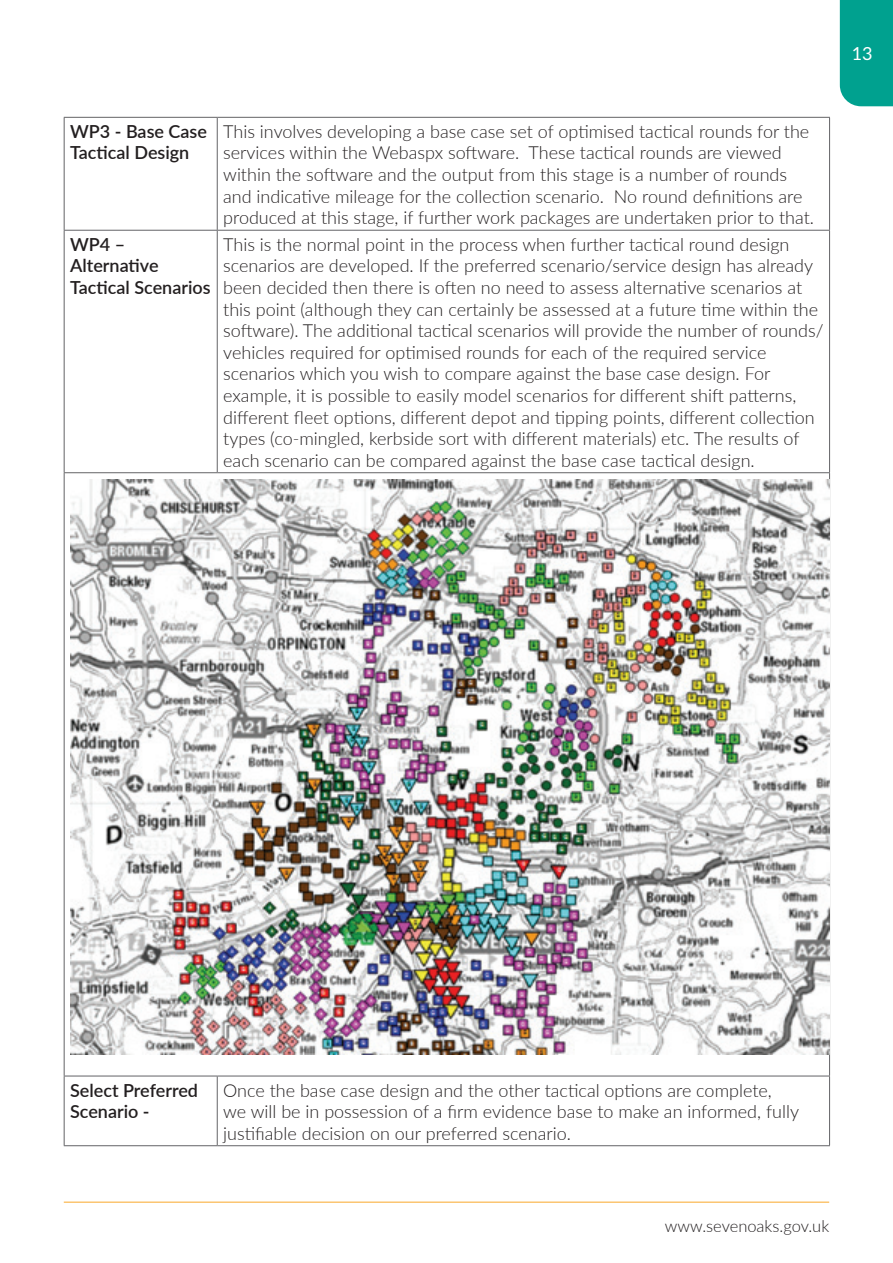
<style>
.page{position:relative;width:893px;height:1263px;background:#fff}
.page>*{position:absolute;margin:0;border:0;box-sizing:border-box;transform-origin:0 0}
.Copy{font:300 18px/21.6px "Lato";color:#231f20}
.t1{font:600 18px/21.6px "Lato";color:#231f20}
.t2{font:18px "Lato";color:#fff}
.t3{font:300 16.5px "Lato";color:#231f20}
</style>
<div class="page">
<div style="left:840px;top:0;width:53px;height:106px;background:#00a18f"></div>
<hr style="left:64px;top:1202px;width:765px;height:1px;background:#faa92a">
<hr style="left:64px;top:117px;width:153px;height:1px;background:#636366">
<hr style="left:64px;top:118px;width:1px;height:112px;background:#636366">
<hr style="left:217px;top:117px;width:613px;height:1px;background:#636366">
<hr style="left:217px;top:118px;width:1px;height:112px;background:#636366">
<hr style="left:829px;top:118px;width:1px;height:112px;background:#636366">
<hr style="left:64px;top:230px;width:153px;height:1px;background:#636366">
<hr style="left:64px;top:231px;width:1px;height:241px;background:#636366">
<hr style="left:217px;top:230px;width:613px;height:1px;background:#636366">
<hr style="left:217px;top:231px;width:1px;height:241px;background:#636366">
<hr style="left:829px;top:231px;width:1px;height:241px;background:#636366">
<hr style="left:64px;top:472px;width:153px;height:1px;background:#636366">
<hr style="left:64px;top:473px;width:1px;height:603px;background:#636366">
<hr style="left:217px;top:472px;width:613px;height:1px;background:#636366">
<hr style="left:829px;top:473px;width:1px;height:603px;background:#636366">
<hr style="left:64px;top:1076px;width:153px;height:1px;background:#636366">
<hr style="left:64px;top:1076px;width:1px;height:69px;background:#636366">
<hr style="left:217px;top:1076px;width:613px;height:1px;background:#636366">
<hr style="left:217px;top:1076px;width:1px;height:69px;background:#636366">
<hr style="left:829px;top:1076px;width:1px;height:69px;background:#636366">
<hr style="left:64px;top:1145px;width:153px;height:1px;background:#636366">
<hr style="left:217px;top:1145px;width:613px;height:1px;background:#636366">
<img style="left:70px;top:480px;width:759px;height:575px">
<p class="t1" style="left:70px;top:120px;width:138px">WP3 - Base Case<br>Tactical Design</p>
<p class="Copy" style="left:223px;top:120px;width:592px">This involves developing a base case set of optimised tactical rounds for the services within the Webaspx software. These tactical rounds are viewed within the software and the output from this stage is a number of rounds and indicative mileage for the collection scenario. No round definitions are produced at this stage, if further work packages are undertaken prior to that.</p>
<p class="t1" style="left:70px;top:233px;width:142px">WP4 –<br>Alternative<br>Tactical Scenarios</p>
<p class="Copy" style="left:223px;top:233px;width:602px">This is the normal point in the process when further tactical round design scenarios are developed. If the preferred scenario/service design has already been decided then there is often no need to assess alternative scenarios at this point (although they can certainly be assessed at a future time within the software). The additional tactical scenarios will provide the number of rounds/ vehicles required for optimised rounds for each of the required service scenarios which you wish to compare against the base case design. For example, it is possible to easily model scenarios for different shift patterns, different fleet options, different depot and tipping points, different collection types (co-mingled, kerbside sort with different materials) etc. The results of each scenario can be compared against the base case tactical design.</p>
<p class="t2" style="left:852px;top:41px;width:22px">13</p>
<p class="t1" style="left:70px;top:1078px;width:129px">Select Preferred</p>
<p class="t1" style="left:70px;top:1100px;width:81px">Scenario -</p>
<p class="Copy" style="left:223px;top:1078px;width:577px">Once the base case design and the other tactical options are complete, we will be in possession of a firm evidence base to make an informed, fully justifiable decision on our preferred scenario.</p>
<p class="t3" style="left:665px;top:1215px;width:166px">www.sevenoaks.gov.uk</p>
</div>
